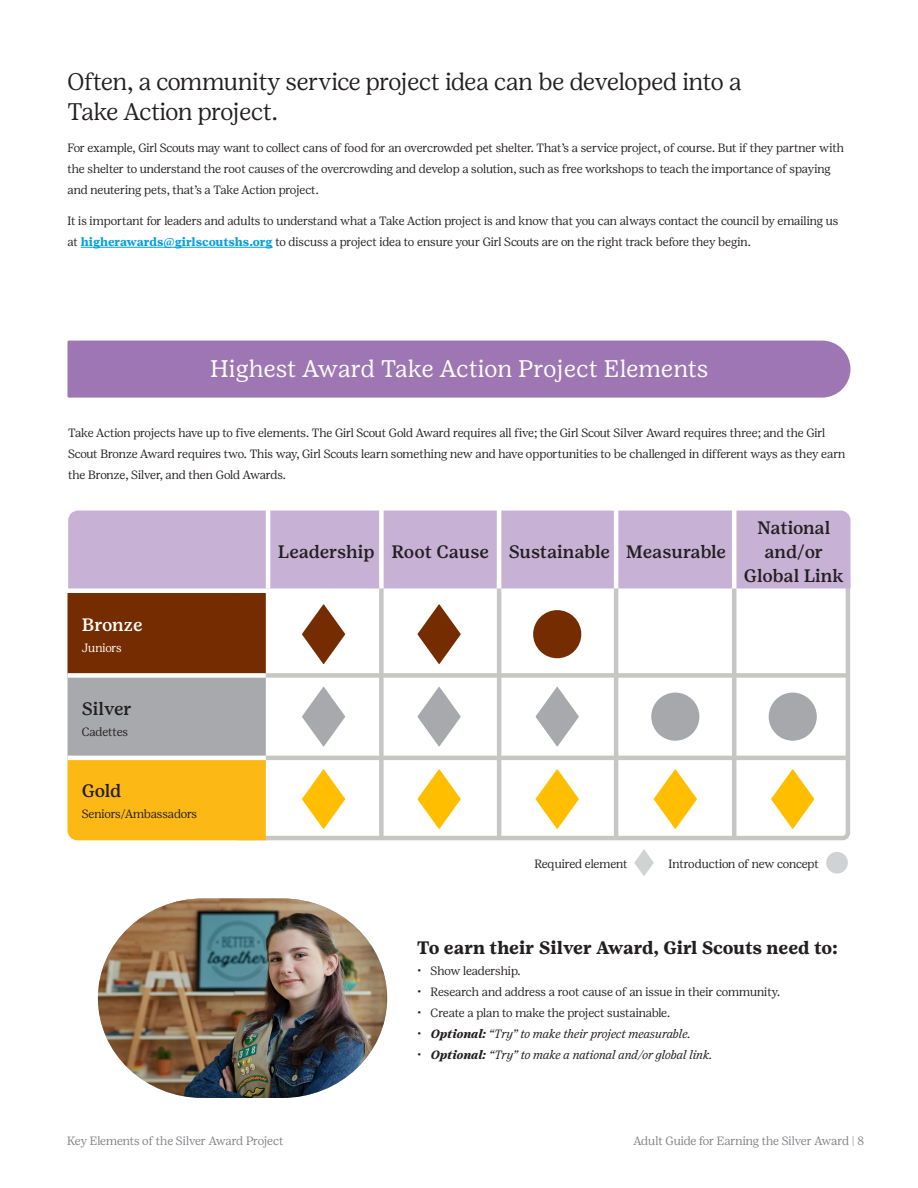
<style>
.page{position:relative;width:918px;height:1188px;background:#fff}
.page>*{position:absolute;margin:0;border:0;box-sizing:border-box;transform-origin:0 0}
.Intro_Copy{font:300 24px/30px "Girl Scout Display";color:#231f20}
.Headline{font:24px "Girl Scout Text";letter-spacing:-.01em;color:#fff}
.Chart_header{font:500 18px/24px "Girl Scout Text";letter-spacing:-.005em;color:#231f20;text-align:center}
.Bold_Subhead{font:700 18px "Girl Scout Text";letter-spacing:-.01em;color:#231f20}
.Copy{font:500 18px "Girl Scout Text";letter-spacing:-.01em;color:#231f20}
.Chart_header-2{font:500 18px "Girl Scout Text";color:#fff}
.Copy-2{font:300 12px/21px "Girl Scout Display";letter-spacing:-.005em;color:#231f20}
.t1{font:italic 300 12px "Girl Scout Display";color:#231f20}
.header_footer{font:300 12px "Girl Scout Display";color:#808285}
.Copy-3{font:300 12px "Girl Scout Display";letter-spacing:-.015em;color:#fff}
.s1{font-family:"Girl Scout Text";font-weight:700;color:#009fdf}
.s2{font-style:normal}
.s3{font-family:"Girl Scout Text";font-weight:700}
</style>
<div class="page">
<div style="left:68px;top:341px;width:783px;height:57px;background:#9e76b3"></div>
<hr style="left:81px;top:247px;width:192px;height:1px;background:#009fdf">
<img style="left:98px;top:898px;width:289px;height:200px">
<div style="left:826px;top:852px;width:22px;height:22px;background:#d1d2d4;border-radius:50%"></div>
<svg style="left:634px;top:849px;width:20px;height:27px"></svg>
<svg style="left:67px;top:510px;width:784px;height:331px"></svg>
<p class="Intro_Copy" style="left:68px;top:67px;width:676px">Often, a community service project idea can be developed into a<br>Take Action project.</p>
<p class="Copy-2" style="left:68px;top:137px;width:778px">For example, Girl Scouts may want to collect cans of food for an overcrowded pet shelter. That’s a service project, of course. But if they partner with the shelter to understand the root causes of the overcrowding and develop a solution, such as free workshops to teach the importance of spaying and neutering pets, that’s a Take Action project.</p>
<p class="Copy-2" style="left:68px;top:210px;width:772px">It is important for leaders and adults to understand what a Take Action project is and know that you can always contact the council by emailing us at <span class="s1">higherawards@girlscoutshs.org</span> to discuss a project idea to ensure your Girl Scouts are on the right track before they begin.</p>
<p class="Headline" style="left:210px;top:355px;width:500px">Highest Award Take Action Project Elements</p>
<p class="Copy-2" style="left:68px;top:423px;width:779px">Take Action projects have up to five elements. The Girl Scout Gold Award requires all five; the Girl Scout Silver Award requires three; and the Girl<br>Scout Bronze Award requires two. This way, Girl Scouts learn something new and have opportunities to be challenged in different ways as they earn the Bronze, Silver, and then Gold Awards.</p>
<p class="Chart_header-2" style="left:82px;top:614px;width:62px">Bronze</p>
<p class="Copy-3" style="left:82px;top:641px;width:41px">Juniors</p>
<p class="Copy" style="left:82px;top:698px;width:52px">Silver</p>
<p class="Copy-2" style="left:82px;top:721px;width:48px">Cadettes</p>
<p class="Copy" style="left:82px;top:780px;width:41px">Gold</p>
<p class="Copy-2" style="left:82px;top:803px;width:117px">Seniors/Ambassadors</p>
<p class="Chart_header" style="left:278px;top:539px;width:98px">Leadership</p>
<p class="Chart_header" style="left:392px;top:539px;width:99px">Root Cause</p>
<p class="Chart_header" style="left:509px;top:539px;width:103px">Sustainable</p>
<p class="Chart_header" style="left:626px;top:539px;width:102px">Measurable</p>
<p class="Chart_header" style="left:744px;top:516px;width:101px">National and/or<br>Global Link</p>
<p class="Copy-2" style="left:534px;top:854px;width:95px">Required element</p>
<p class="Copy-2" style="left:669px;top:854px;width:152px">Introduction of new concept</p>
<p class="Bold_Subhead" style="left:417px;top:937px;width:422px">To earn their Silver Award, Girl Scouts need to:</p>
<p class="Copy-2" style="left:417px;top:961px;width:105px">• Show leadership.</p>
<p class="Copy-2" style="left:417px;top:982px;width:364px">• Research and address a root cause of an issue in their community.</p>
<p class="Copy-2" style="left:417px;top:1003px;width:255px">• Create a plan to make the project sustainable.</p>
<p class="t1" style="left:417px;top:1027px;width:275px"><span class="s2">•</span> <span class="s3">Optional:</span> “Try” to make their project measurable.</p>
<p class="t1" style="left:417px;top:1048px;width:297px"><span class="s2">•</span> <span class="s3">Optional:</span> “Try” to make a national and/or global link.</p>
<p class="header_footer" style="left:67px;top:1134px;width:218px">Key Elements of the Silver Award Project</p>
<p class="header_footer" style="left:633px;top:1134px;width:232px">Adult Guide for Earning the Silver Award | 8</p>
</div>
